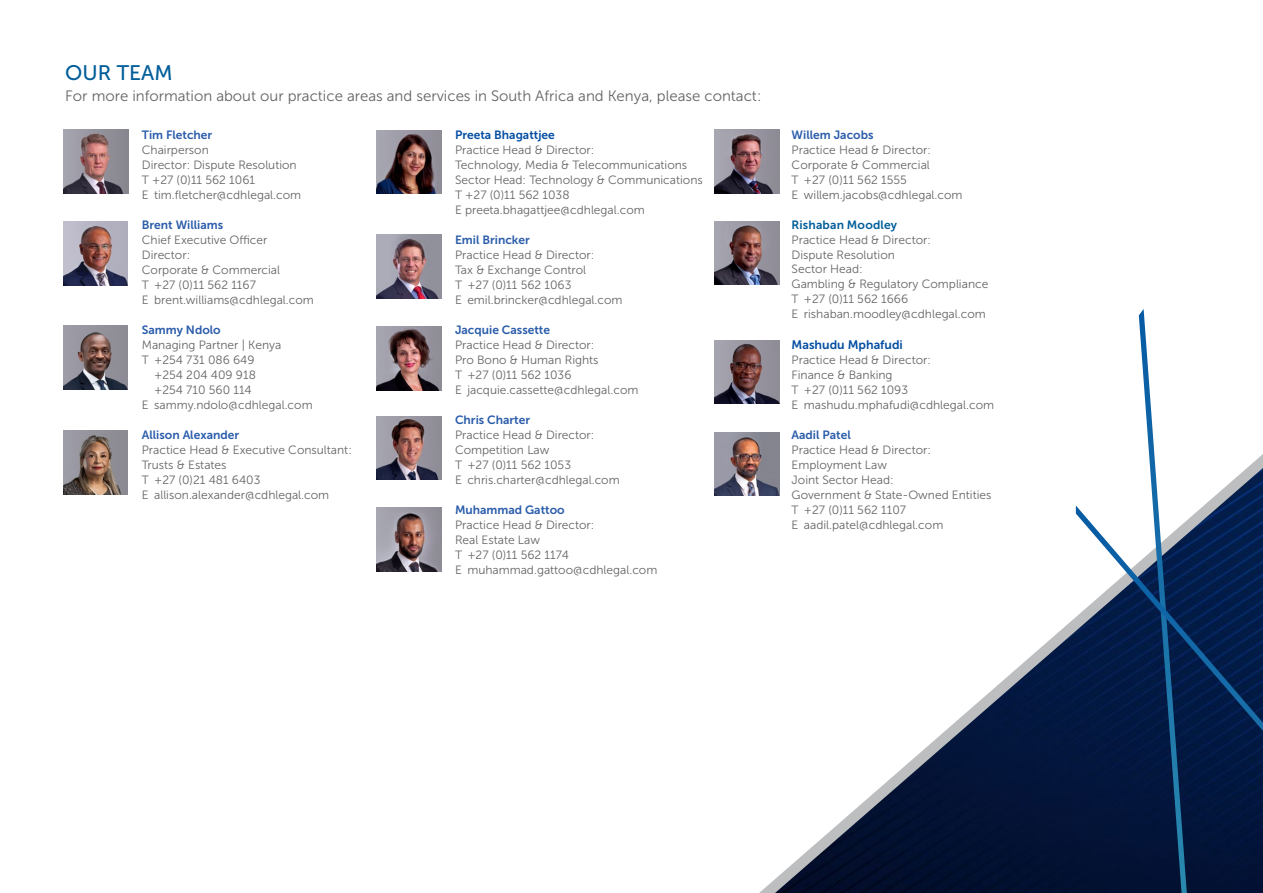
<style>
.page{position:relative;width:1263px;height:893px;background:#fff}
.page>*{position:absolute;margin:0;border:0;box-sizing:border-box;transform-origin:0 0}
.t1{font:21px "Museo Sans 500";color:#005d99}
.t2{font:15px "Museo Sans 300";color:#636466}
.t3{font:12.3px "Museo Sans 700";color:#034ea2}
.t4{font:12px/15px "Museo Sans 300";color:#636466}
.t5{font:12px "Museo Sans 700";color:#2a5caa}
.t6{font:12px "Museo Sans 700";color:#034ea2}
.t7{font:12px "Museo Sans 700";letter-spacing:.01em;color:#005d99}
</style>
<div class="page">
<svg style="left:714px;top:340px;width:362px;height:553px"></svg>
<svg style="left:1076px;top:309px;width:187px;height:584px"></svg>
<img style="left:63px;top:431px;width:65px;height:63px">
<img style="left:377px;top:416px;width:64px;height:64px">
<img style="left:377px;top:327px;width:64px;height:63px">
<img style="left:377px;top:235px;width:64px;height:63px">
<img style="left:64px;top:130px;width:64px;height:63px">
<img style="left:63px;top:222px;width:65px;height:63px">
<img style="left:63px;top:326px;width:65px;height:63px">
<img style="left:377px;top:507px;width:64px;height:64px">
<img style="left:715px;top:130px;width:64px;height:63px">
<img style="left:715px;top:432px;width:64px;height:64px">
<img style="left:377px;top:130px;width:64px;height:64px">
<img style="left:715px;top:340px;width:64px;height:64px">
<img style="left:715px;top:221px;width:64px;height:64px">
<h1 class="t1" style="left:65px;top:61px;width:109px">OUR TEAM</h1>
<p class="t2" style="left:65px;top:88px;width:698px">For more information about our practice areas and services in South Africa and Kenya, please contact:</p>
<p class="t5" style="left:142px;top:128px;width:72px">Tim Fletcher</p>
<p class="t4" style="left:142px;top:143px;width:161px">Chairperson<br>Director: Dispute Resolution<br>T +27 (0)11 562 1061<br>E tim.fletcher@cdhlegal.com</p>
<p class="t5" style="left:142px;top:218px;width:83px">Brent Williams</p>
<p class="t4" style="left:142px;top:233px;width:174px">Chief Executive Officer<br>Director:<br>Corporate &amp; Commercial<br>T +27 (0)11 562 1167<br>E brent.williams@cdhlegal.com</p>
<p class="t5" style="left:142px;top:323px;width:80px">Sammy Ndolo</p>
<p class="t4" style="left:142px;top:338px;width:141px">Managing Partner | Kenya</p>
<p class="t4" style="left:142px;top:353px;width:114px">T +254 731 086 649</p>
<p class="t4" style="left:154px;top:368px;width:103px">+254 204 409 918</p>
<p class="t4" style="left:154px;top:383px;width:99px">+254 710 560 114</p>
<p class="t4" style="left:142px;top:398px;width:172px">E sammy.ndolo@cdhlegal.com</p>
<p class="t5" style="left:142px;top:428px;width:99px">Allison Alexander</p>
<p class="t4" style="left:142px;top:443px;width:212px">Practice Head &amp; Executive Consultant:<br>Trusts &amp; Estates<br>T +27 (0)21 481 6403<br>E allison.alexander@cdhlegal.com</p>
<p class="t6" style="left:455px;top:128px;width:101px">Preeta Bhagattjee</p>
<p class="t4" style="left:455px;top:143px;width:249px">Practice Head &amp; Director:<br>Technology, Media &amp; Telecommunications Sector Head: Technology &amp; Communications T +27 (0)11 562 1038<br>E preeta.bhagattjee@cdhlegal.com</p>
<p class="t5" style="left:455px;top:233px;width:76px">Emil Brincker</p>
<p class="t4" style="left:455px;top:248px;width:169px">Practice Head &amp; Director:<br>Tax &amp; Exchange Control<br>T +27 (0)11 562 1063<br>E emil.brincker@cdhlegal.com</p>
<p class="t5" style="left:455px;top:323px;width:97px">Jacquie Cassette</p>
<p class="t4" style="left:455px;top:338px;width:185px">Practice Head &amp; Director:<br>Pro Bono &amp; Human Rights<br>T +27 (0)11 562 1036<br>E jacquie.cassette@cdhlegal.com</p>
<p class="t5" style="left:455px;top:413px;width:77px">Chris Charter</p>
<p class="t4" style="left:455px;top:428px;width:166px">Practice Head &amp; Director:<br>Competition Law<br>T +27 (0)11 562 1053<br>E chris.charter@cdhlegal.com</p>
<p class="t5" style="left:455px;top:503px;width:111px">Muhammad Gattoo</p>
<p class="t4" style="left:455px;top:518px;width:204px">Practice Head &amp; Director:<br>Real Estate Law<br>T +27 (0)11 562 1174<br>E muhammad.gattoo@cdhlegal.com</p>
<p class="t5" style="left:791px;top:128px;width:83px">Willem Jacobs</p>
<p class="t4" style="left:791px;top:143px;width:172px">Practice Head &amp; Director:<br>Corporate &amp; Commercial<br>T +27 (0)11 562 1555<br>E willem.jacobs@cdhlegal.com</p>
<p class="t7" style="left:791px;top:218px;width:107px">Rishaban Moodley</p>
<p class="t4" style="left:791px;top:232px;width:198px">Practice Head &amp; Director:<br>Dispute Resolution<br>Sector Head:<br>Gambling &amp; Regulatory Compliance<br>T +27 (0)11 562 1666<br>E rishaban.moodley@cdhlegal.com</p>
<p class="t3" style="left:792px;top:338px;width:113px">Mashudu Mphafudi</p>
<p class="t4" style="left:792px;top:353px;width:204px">Practice Head &amp; Director:<br>Finance &amp; Banking<br>T +27 (0)11 562 1093<br>E mashudu.mphafudi@cdhlegal.com</p>
<p class="t5" style="left:792px;top:429px;width:61px">Aadil Patel</p>
<p class="t4" style="left:792px;top:443px;width:201px">Practice Head &amp; Director:<br>Employment Law<br>Joint Sector Head:<br>Government &amp; State-Owned Entities<br>T +27 (0)11 562 1107<br>E aadil.patel@cdhlegal.com</p>
</div>
